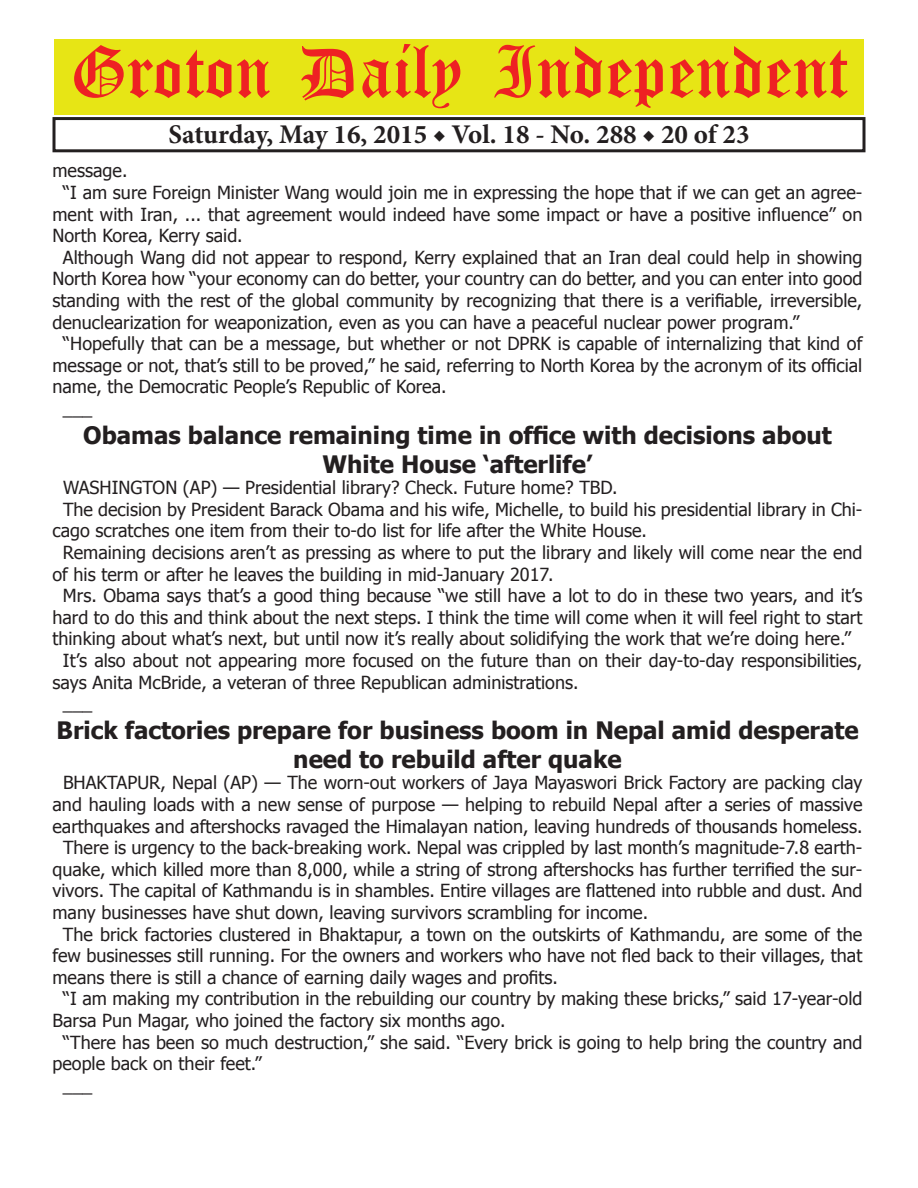
<style>
.page{position:relative;width:918px;height:1188px;background:#fff}
.page>*{position:absolute;margin:0;border:0;box-sizing:border-box;transform-origin:0 0}
.t1{font:54px "Old English Five";color:#ee2123}
.t2{font:700 27px "Minion Pro";color:#231f20}
.t3{font:700 24px/28.8px "Tahoma";color:#231f20;text-align:center}
.t4{font:18px "Tahoma";color:#231f20}
</style>
<div class="page">
<div style="left:52px;top:117px;width:814px;height:35px;border:3px solid #231f20"></div>
<div style="left:54px;top:40px;width:810px;height:75px;background:#e7e515"></div>
<h1 class="t1" style="left:70px;top:47px;width:779px">Groton Daily Independent</h1>
<h2 class="t2" style="left:168px;top:116px;width:583px">Saturday, May 16, 2015 ◆ Vol. 18 - No. 288 ◆ 20 of 23</h2>
<p class="t4" style="left:52px;top:159px;width:76px">message.</p>
<p class="t4" style="left:63px;top:180px;width:801px">“I am sure Foreign Minister Wang would join me in expressing the hope that if we can get an agree-</p>
<p class="t4" style="left:52px;top:202px;width:811px">ment with Iran, ... that agreement would indeed have some impact or have a positive influence” on</p>
<p class="t4" style="left:52px;top:224px;width:192px">North Korea, Kerry said.</p>
<p class="t4" style="left:63px;top:245px;width:801px">Although Wang did not appear to respond, Kerry explained that an Iran deal could help in showing</p>
<p class="t4" style="left:52px;top:267px;width:811px">North Korea how “your economy can do better, your country can do better, and you can enter into good</p>
<p class="t4" style="left:52px;top:288px;width:811px">standing with the rest of the global community by recognizing that there is a verifiable, irreversible,</p>
<p class="t4" style="left:52px;top:310px;width:748px">denuclearization for weaponization, even as you can have a peaceful nuclear power program.”</p>
<p class="t4" style="left:63px;top:332px;width:801px">“Hopefully that can be a message, but whether or not DPRK is capable of internalizing that kind of</p>
<p class="t4" style="left:52px;top:353px;width:811px">message or not, that’s still to be proved,” he said, referring to North Korea by the acronym of its official</p>
<p class="t4" style="left:52px;top:375px;width:396px">name, the Democratic People’s Republic of Korea.</p>
<p class="t4" style="left:63px;top:396px;width:31px">___</p>
<h3 class="t3" style="left:83px;top:419px;width:750px">Obamas balance remaining time in office with decisions about<br>White House ‘afterlife’</h3>
<p class="t4" style="left:63px;top:476px;width:556px">WASHINGTON (AP) — Presidential library? Check. Future home? TBD.</p>
<p class="t4" style="left:63px;top:497px;width:801px">The decision by President Barack Obama and his wife, Michelle, to build his presidential library in Chi-</p>
<p class="t4" style="left:52px;top:519px;width:596px">cago scratches one item from their to-do list for life after the White House.</p>
<p class="t4" style="left:63px;top:540px;width:801px">Remaining decisions aren’t as pressing as where to put the library and likely will come near the end</p>
<p class="t4" style="left:52px;top:562px;width:503px">of his term or after he leaves the building in mid-January 2017.</p>
<p class="t4" style="left:63px;top:584px;width:801px">Mrs. Obama says that’s a good thing because “we still have a lot to do in these two years, and it’s</p>
<p class="t4" style="left:52px;top:605px;width:811px">hard to do this and think about the next steps. I think the time will come when it will feel right to start</p>
<p class="t4" style="left:52px;top:627px;width:800px">thinking about what’s next, but until now it’s really about solidifying the work that we’re doing here.”</p>
<p class="t4" style="left:63px;top:648px;width:801px">It’s also about not appearing more focused on the future than on their day-to-day responsibilities,</p>
<p class="t4" style="left:52px;top:670px;width:528px">says Anita McBride, a veteran of three Republican administrations.</p>
<p class="t4" style="left:63px;top:692px;width:31px">___</p>
<h3 class="t3" style="left:57px;top:714px;width:804px">Brick factories prepare for business boom in Nepal amid desperate need to rebuild after quake</h3>
<p class="t4" style="left:63px;top:771px;width:801px">BHAKTAPUR, Nepal (AP) — The worn-out workers of Jaya Mayaswori Brick Factory are packing clay</p>
<p class="t4" style="left:53px;top:792px;width:811px">and hauling loads with a new sense of purpose — helping to rebuild Nepal after a series of massive</p>
<p class="t4" style="left:53px;top:814px;width:811px">earthquakes and aftershocks ravaged the Himalayan nation, leaving hundreds of thousands homeless.</p>
<p class="t4" style="left:63px;top:836px;width:801px">There is urgency to the back-breaking work. Nepal was crippled by last month’s magnitude-7.8 earth-</p>
<p class="t4" style="left:52px;top:857px;width:811px">quake, which killed more than 8,000, while a string of strong aftershocks has further terrified the sur-</p>
<p class="t4" style="left:52px;top:879px;width:812px">vivors. The capital of Kathmandu is in shambles. Entire villages are flattened into rubble and dust. And</p>
<p class="t4" style="left:52px;top:900px;width:597px">many businesses have shut down, leaving survivors scrambling for income.</p>
<p class="t4" style="left:63px;top:922px;width:801px">The brick factories clustered in Bhaktapur, a town on the outskirts of Kathmandu, are some of the</p>
<p class="t4" style="left:52px;top:944px;width:811px">few businesses still running. For the owners and workers who have not fled back to their villages, that</p>
<p class="t4" style="left:52px;top:965px;width:507px">means there is still a chance of earning daily wages and profits.</p>
<p class="t4" style="left:63px;top:987px;width:801px">“I am making my contribution in the rebuilding our country by making these bricks,” said 17-year-old</p>
<p class="t4" style="left:52px;top:1008px;width:455px">Barsa Pun Magar, who joined the factory six months ago.</p>
<p class="t4" style="left:63px;top:1030px;width:801px">“There has been so much destruction,” she said. “Every brick is going to help bring the country and</p>
<p class="t4" style="left:52px;top:1052px;width:211px">people back on their feet.”</p>
<p class="t4" style="left:63px;top:1073px;width:31px">___</p>
</div>
